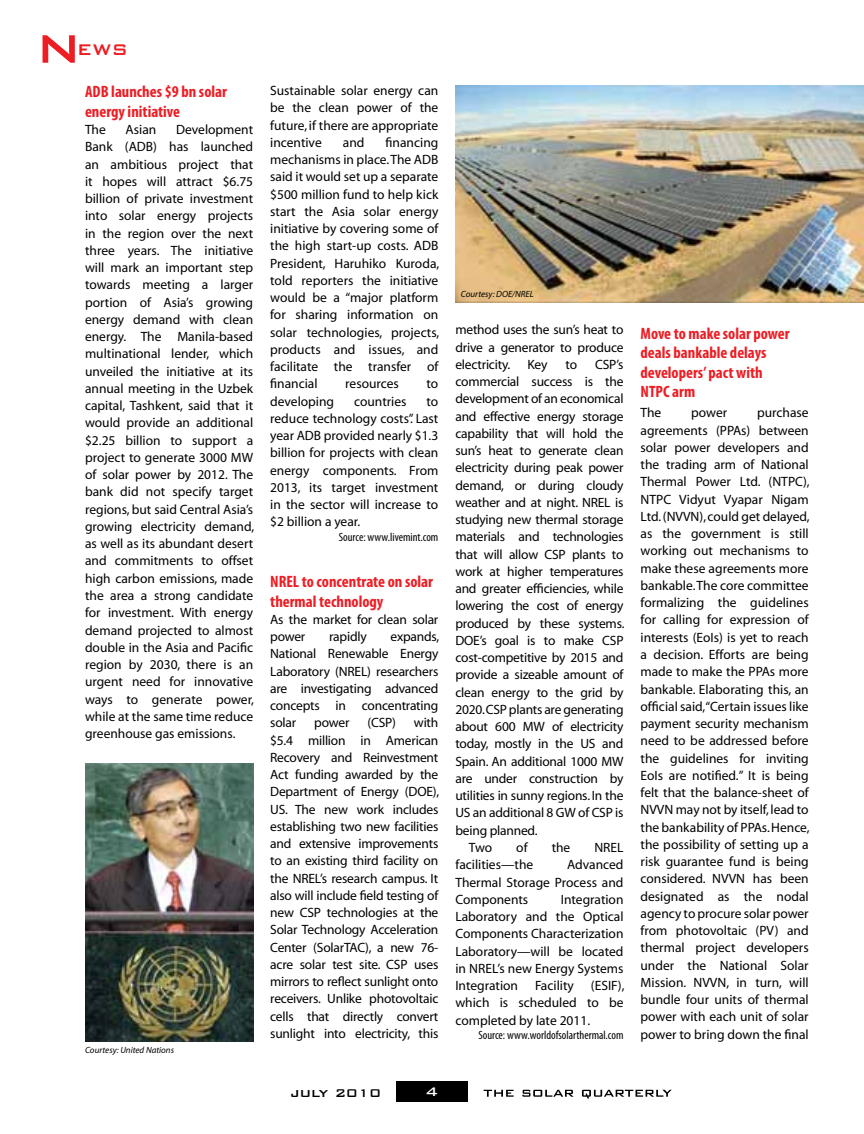
<style>
.page{position:relative;width:864px;height:1134px;background:#fff}
.page>*{position:absolute;margin:0;border:0;box-sizing:border-box;transform-origin:0 0}
.t1{font:500 53.25px "Bank Gothic BT";color:#ed1d24}
.t2{font:500 20.55px "Bank Gothic BT";color:#ed1d24}
.t3{font:700 condensed 16.5px/19.5px "Myriad Pro";color:#ed1d24}
.t4{font:500 16.5px "Bank Gothic BT";color:#000}
.t5{font:500 16.5px "Bank Gothic BT";color:#fff}
.t6{font:13.5px/17.2px "Myriad";letter-spacing:-.015em;color:#000;text-align:justify}
.t7{font:condensed 12px "Myriad Pro";color:#000}
.t8{font:italic 9px "Myriad Pro";color:#000}
.s1{font-size:15px}
</style>
<div class="page">
<div style="left:396px;top:1081px;width:72px;height:21px;background:#000"></div>
<svg style="left:484px;top:1090px;width:188px;height:9px"></svg>
<img style="left:85px;top:763px;width:168px;height:279px">
<img style="left:455px;top:85px;width:409px;height:217px">
<h1 class="t1" style="left:36px;top:20px;width:48px">n</h1>
<h2 class="t2" style="left:77px;top:38px;width:53px">ews</h2>
<p class="t3" style="left:85px;top:82px;width:143px">ADB launches $9 bn solar energy initiative</p>
<p class="t6" style="left:85px;top:122px;width:22px">The</p>
<p class="t6" style="left:126px;top:122px;width:32px">Asian</p>
<p class="t6" style="left:85px;top:122px;width:171px;text-indent:91px">Development Bank (ADB) has launched an ambitious project that it hopes will attract $6.75 billion of private investment into solar energy projects in the region over the next three years. The initiative will mark an important step towards meeting a larger portion of Asia’s growing energy demand with clean energy. The Manila-based multinational lender, which unveiled the initiative at its annual meeting in the Uzbek capital, Tashkent, said that it would provide an additional $2.25 billion to support a project to generate 3000 MW of solar power by 2012. The bank did not specify target regions, but said Central Asia’s growing electricity demand, as well as its abundant desert and commitments to offset high carbon emissions, made the area a strong candidate for investment. With energy demand projected to almost double in the Asia and Pacific region by 2030, there is an urgent need for innovative ways to generate power, while at the same time reduce greenhouse gas emissions.</p>
<p class="t8" style="left:85px;top:1045px;width:91px">Courtesy: United Nations</p>
<p class="t6" style="left:270px;top:83px;width:170px">Sustainable solar energy can be the clean power of the future, if there are appropriate incentive</p>
<p class="t6" style="left:270px;top:134px;width:171px;text-indent:115px">financing mechanisms in place. The ADB said it would set up a separate $500 million fund to help kick start the Asia solar energy initiative by covering some of the high start-up costs. ADB President, Haruhiko Kuroda, told reporters the initiative would be a “major platform for sharing information on solar technologies, projects, products and issues, and facilitate the transfer of financial</p>
<p class="t6" style="left:343px;top:134px;width:23px">and</p>
<p class="t6" style="left:345px;top:376px;width:55px">resources</p>
<p class="t6" style="left:427px;top:376px;width:13px">to</p>
<p class="t6" style="left:270px;top:393px;width:65px">developing</p>
<p class="t6" style="left:354px;top:393px;width:54px">countries</p>
<p class="t6" style="left:270px;top:393px;width:170px;text-indent:156px">to reduce technology costs”. Last year ADB provided nearly $1.3 billion for projects with clean energy components. From 2013, its target investment in the sector will increase to $2 billion a year.</p>
<p class="t7" style="left:339px;top:530px;width:101px">Source: www.livemint.com</p>
<p class="t3" style="left:270px;top:572px;width:164px">NREL to concentrate on solar thermal technology</p>
<p class="t6" style="left:270px;top:611px;width:170px">As the market for clean solar power</p>
<p class="t6" style="left:270px;top:629px;width:171px;text-indent:120px">expands, National Renewable Energy Laboratory (NREL) researchers are investigating advanced concepts in concentrating solar</p>
<p class="t6" style="left:329px;top:629px;width:39px">rapidly</p>
<p class="t6" style="left:270px;top:715px;width:171px;text-indent:144px">with $5.4 million in American Recovery and Reinvestment Act funding awarded by the Department of Energy (DOE), US. The new work includes establishing two new facilities and extensive improvements to an existing third facility on the NREL’s research campus. It also will include field testing of new CSP technologies at the Solar Technology Acceleration Center (SolarTAC), a new 76- acre solar test site. CSP uses mirrors to reflect sunlight onto receivers. Unlike photovoltaic cells that directly convert sunlight into electricity, this</p>
<p class="t6" style="left:314px;top:715px;width:37px">power</p>
<p class="t6" style="left:367px;top:715px;width:30px">(CSP)</p>
<p class="t8" style="left:461px;top:289px;width:74px">Courtesy: DOE/NREL</p>
<p class="t6" style="left:455px;top:322px;width:170px">method uses the sun’s heat to drive a generator to produce electricity.</p>
<p class="t6" style="left:528px;top:356px;width:22px">Key</p>
<p class="t6" style="left:566px;top:356px;width:13px">to</p>
<p class="t6" style="left:595px;top:356px;width:30px">CSP’s</p>
<p class="t6" style="left:455px;top:374px;width:170px">commercial success is the</p>
<p class="t6" style="left:455px;top:391px;width:170px">development of an economical</p>
<p class="t6" style="left:455px;top:408px;width:170px">and effective energy storage</p>
<p class="t6" style="left:455px;top:425px;width:170px">capability that will hold the</p>
<p class="t6" style="left:455px;top:443px;width:170px">sun’s heat to generate clean</p>
<p class="t6" style="left:455px;top:460px;width:170px">electricity during peak power</p>
<p class="t6" style="left:455px;top:477px;width:170px">demand, or during cloudy</p>
<p class="t6" style="left:455px;top:494px;width:170px">weather and at night. NREL is</p>
<p class="t6" style="left:455px;top:512px;width:170px">studying new thermal storage</p>
<p class="t6" style="left:455px;top:529px;width:170px">materials and technologies</p>
<p class="t6" style="left:455px;top:546px;width:170px">that will allow CSP plants to</p>
<p class="t6" style="left:455px;top:563px;width:170px">work at higher temperatures</p>
<p class="t6" style="left:455px;top:581px;width:170px">and greater efficiencies, while</p>
<p class="t6" style="left:455px;top:598px;width:170px">lowering the cost of energy</p>
<p class="t6" style="left:455px;top:615px;width:171px">produced by these systems.</p>
<p class="t6" style="left:455px;top:632px;width:170px">DOE’s goal is to make CSP</p>
<p class="t6" style="left:455px;top:650px;width:170px">cost-competitive by 2015 and</p>
<p class="t6" style="left:455px;top:667px;width:170px">provide a sizeable amount of</p>
<p class="t6" style="left:455px;top:684px;width:170px">clean energy to the grid by</p>
<p class="t6" style="left:455px;top:701px;width:170px">2020.CSP plants are generating</p>
<p class="t6" style="left:455px;top:719px;width:170px">about 600 MW of electricity</p>
<p class="t6" style="left:455px;top:736px;width:170px">today, mostly in the US and</p>
<p class="t6" style="left:455px;top:753px;width:170px">Spain. An additional 1000 MW</p>
<p class="t6" style="left:455px;top:770px;width:170px">are under construction by</p>
<p class="t6" style="left:455px;top:788px;width:170px">utilities in sunny regions. In the</p>
<p class="t6" style="left:455px;top:805px;width:170px">US an additional 8 GW of CSP is</p>
<p class="t6" style="left:455px;top:822px;width:84px">being planned.</p>
<p class="t6" style="left:469px;top:839px;width:25px">Two</p>
<p class="t6" style="left:516px;top:839px;width:13px">of</p>
<p class="t6" style="left:552px;top:839px;width:20px">the</p>
<p class="t6" style="left:594px;top:839px;width:31px">NREL</p>
<p class="t6" style="left:455px;top:857px;width:79px">facilities—the</p>
<p class="t6" style="left:455px;top:857px;width:170px;text-indent:112px">Advanced Thermal Storage Process and Components</p>
<p class="t6" style="left:455px;top:891px;width:170px;text-indent:105px">Integration Laboratory and the Optical Components Characterization Laboratory—will be located in NREL’s new Energy Systems Integration</p>
<p class="t6" style="left:535px;top:977px;width:40px">Facility</p>
<p class="t6" style="left:455px;top:977px;width:171px;text-indent:136px">(ESIF), which is scheduled to be completed by late 2011.</p>
<p class="t7" style="left:478px;top:1028px;width:147px">Source: www.worldofsolarthermal.com</p>
<p class="t3" style="left:641px;top:323px;width:151px">Move to make solar power deals bankable delays developers’ pact with<br>NTPC arm</p>
<p class="t6" style="left:641px;top:405px;width:22px">The</p>
<p class="t6" style="left:691px;top:405px;width:38px">power</p>
<p class="t6" style="left:641px;top:405px;width:171px;text-indent:117px">purchase agreements (PPAs) between solar power developers and the trading arm of National Thermal Power Ltd. (NTPC), NTPC Vidyut Vyapar Nigam Ltd. (NVVN), could get delayed, as the government is still working out mechanisms to make these agreements more bankable. The core committee formalizing the guidelines for calling for expression of interests (EoIs) is yet to reach a decision. Efforts are being made to make the PPAs more bankable. Elaborating this, an official said, “Certain issues like payment security mechanism need to be addressed before the guidelines for inviting EoIs are notified.” It is being felt that the balance-sheet of NVVN may not by itself, lead to the bankability of PPAs. Hence, the possibility of setting up a risk guarantee fund is being considered. NVVN has been designated as the nodal agency to procure solar power from photovoltaic (PV) and thermal project developers under the National Solar Mission. NVVN, in turn, will bundle four units of thermal power with each unit of solar power to bring down the final</p>
<p class="t4" style="left:291px;top:1083px;width:92px">july <span class="s1">2010</span></p>
<p class="t5" style="left:426px;top:1082px;width:14px">4</p>
</div>
